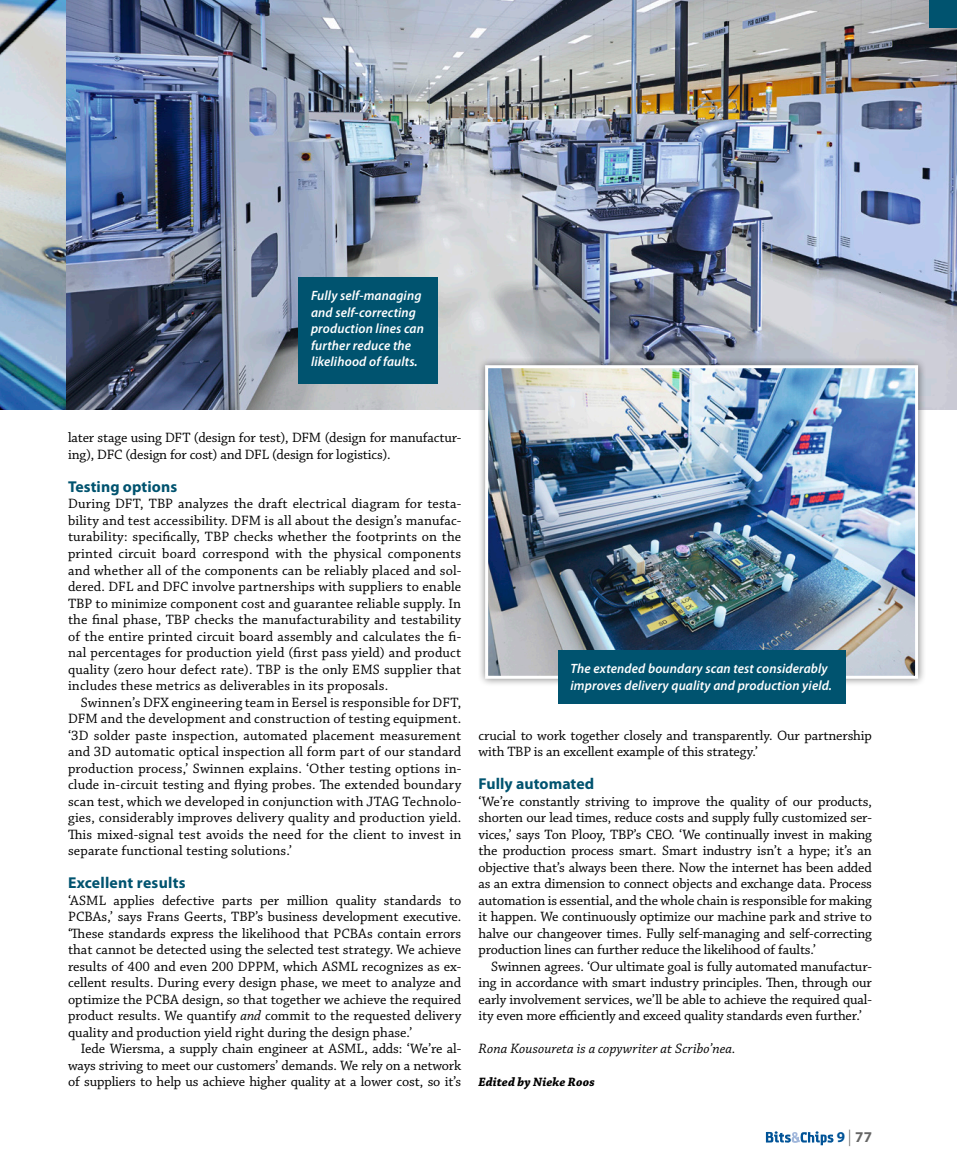
<style>
.page{position:relative;width:957px;height:1170px;background:#fff}
.page>*{position:absolute;margin:0;border:0;box-sizing:border-box;transform-origin:0 0}
.ACH_Tussenkop{font:700 15.75px "Myriad Pro";letter-spacing:.005em;color:#00536f}
.HWS__Auteur{font:700 15px "Myriad Pro";color:#666}
.Body_1ste_alinea{font:14.25px/16.5px "Chaparral Pro";color:#000;text-align:justify}
.Body{font:14.25px/16.5px "Chaparral Pro";letter-spacing:-.01em;color:#000;text-align:justify}
.Body-2{font:italic 14.25px "Chaparral Pro";letter-spacing:.01em;color:#000}
.Onderschrift{font:italic 600 13.5px/16.5px "Myriad Pro";letter-spacing:.01em;color:#fff}
.Body-3{font:italic 700 12.75px "Chaparral Pro";letter-spacing:.005em;color:#000}
.s1{font-style:italic}
.s2{color:#005397}
.s3{font-weight:400;font-stretch:condensed;font-size:16.5px}
</style>
<div class="page">
<svg style="left:766px;top:1131px;width:68px;height:14px"></svg>
<img style="left:0;top:0;width:67px;height:409px">
<img style="left:67px;top:0;width:890px;height:409px">
<div style="left:929px;top:0;width:28px;height:28px;background:#00536f"></div>
<div style="left:477px;top:357px;width:449px;height:330px;background:#000;opacity:.5"></div>
<img style="left:489px;top:369px;width:425px;height:305px">
<div style="left:485px;top:365px;width:433px;height:313px;border:3px solid #fff"></div>
<div style="left:298px;top:277px;width:140px;height:107px;background:#00536f"></div>
<div style="left:558px;top:650px;width:287px;height:54px;background:#00536f"></div>
<p class="Onderschrift" style="left:311px;top:288px;width:114px">Fully self-managing and self-correcting production lines can further reduce the likelihood of faults.</p>
<p class="Body" style="left:68px;top:430px;width:395px">later stage using DFT (design for test), DFM (design for manufactur&shy;ing), DFC (design for cost) and DFL (design for logistics).</p>
<p class="ACH_Tussenkop" style="left:68px;top:478px;width:111px">Testing options</p>
<p class="Body_1ste_alinea" style="left:68px;top:496px;width:395px">During DFT, TBP analyzes the draft electrical diagram for testa&shy;bility and test accessibility. DFM is all about the design’s manufac&shy;turability: specifically, TBP checks whether the footprints on the printed circuit board correspond with the physical components and whether all of the components can be reliably placed and sol&shy;dered. DFL and DFC involve partnerships with suppliers to enable TBP to minimize component cost and guarantee reliable supply. In the final phase, TBP checks the manufacturability and testability of the entire printed circuit board assembly and calculates the fi&shy;nal percentages for production yield (first pass yield) and product quality (zero hour defect rate). TBP is the only EMS supplier that includes these metrics as deliverables in its proposals.</p>
<p class="Body" style="left:68px;top:694px;width:395px;text-indent:13px">Swinnen’s DFX engineering team in Eersel is responsible for DFT, DFM and the development and construction of testing equipment. ‘3D solder paste inspection, automated placement measurement and 3D automatic optical inspection all form part of our standard production process,’ Swinnen explains. ‘Other testing options in&shy;clude in-circuit testing and flying probes. The extended boundary scan test, which we developed in conjunction with JTAG Technolo&shy;gies, considerably improves delivery quality and production yield.<br>This mixed-signal test avoids the need for the client to invest in separate functional testing solutions.’</p>
<p class="ACH_Tussenkop" style="left:68px;top:874px;width:119px">Excellent results</p>
<p class="Body_1ste_alinea" style="left:68px;top:892px;width:395px">‘ASML applies defective parts per million quality standards to PCBAs,’ says Frans Geerts, TBP’s business development executive. ‘These standards express the likelihood that PCBAs contain errors that cannot be detected using the selected test strategy. We achieve results of 400 and even 200 DPPM, which ASML recognizes as ex&shy;cellent results. During every design phase, we meet to analyze and optimize the PCBA design, so that together we achieve the required product results. We quantify <span class="s1">and</span> commit to the requested delivery quality and production yield right during the design phase.’</p>
<p class="Body" style="left:68px;top:1040px;width:395px;text-indent:13px">Iede Wiersma, a supply chain engineer at ASML, adds: ‘We’re al&shy;ways striving to meet our customers’ demands. We rely on a network of suppliers to help us achieve higher quality at a lower cost, so it’s</p>
<p class="Onderschrift" style="left:570px;top:660px;width:263px">The extended boundary scan test considerably improves delivery quality and production yield.</p>
<p class="Body" style="left:478px;top:727px;width:395px">crucial to work together closely and transparently. Our partnership with TBP is an excellent example of this strategy.’</p>
<p class="ACH_Tussenkop" style="left:478px;top:775px;width:117px">Fully automated</p>
<p class="Body_1ste_alinea" style="left:478px;top:793px;width:395px">‘We’re constantly striving to improve the quality of our products, shorten our lead times, reduce costs and supply fully customized ser&shy;vices,’ says Ton Plooy, TBP’s CEO. ‘We continually invest in making the production process smart. Smart industry isn’t a hype; it’s an objective that’s always been there. Now the internet has been added as an extra dimension to connect objects and exchange data. Process automation is essential, and the whole chain is responsible for making it happen. We continuously optimize our machine park and strive to halve our changeover times. Fully self-managing and self-correcting production lines can further reduce the likelihood of faults.’</p>
<p class="Body" style="left:478px;top:958px;width:395px;text-indent:13px">Swinnen agrees. ‘Our ultimate goal is fully automated manufactur&shy;ing in accordance with smart industry principles. Then, through our early involvement services, we’ll be able to achieve the required qual&shy;ity even more efficiently and exceed quality standards even further.’</p>
<p class="Body-2" style="left:478px;top:1040px;width:259px">Rona Kousoureta is a copywriter at Scribo’nea.</p>
<p class="Body-3" style="left:478px;top:1074px;width:118px">Edited by Nieke Roos</p>
<p class="HWS__Auteur" style="left:837px;top:1128px;width:37px"><span class="s2">9</span> <span class="s3">|</span> 77</p>
</div>
